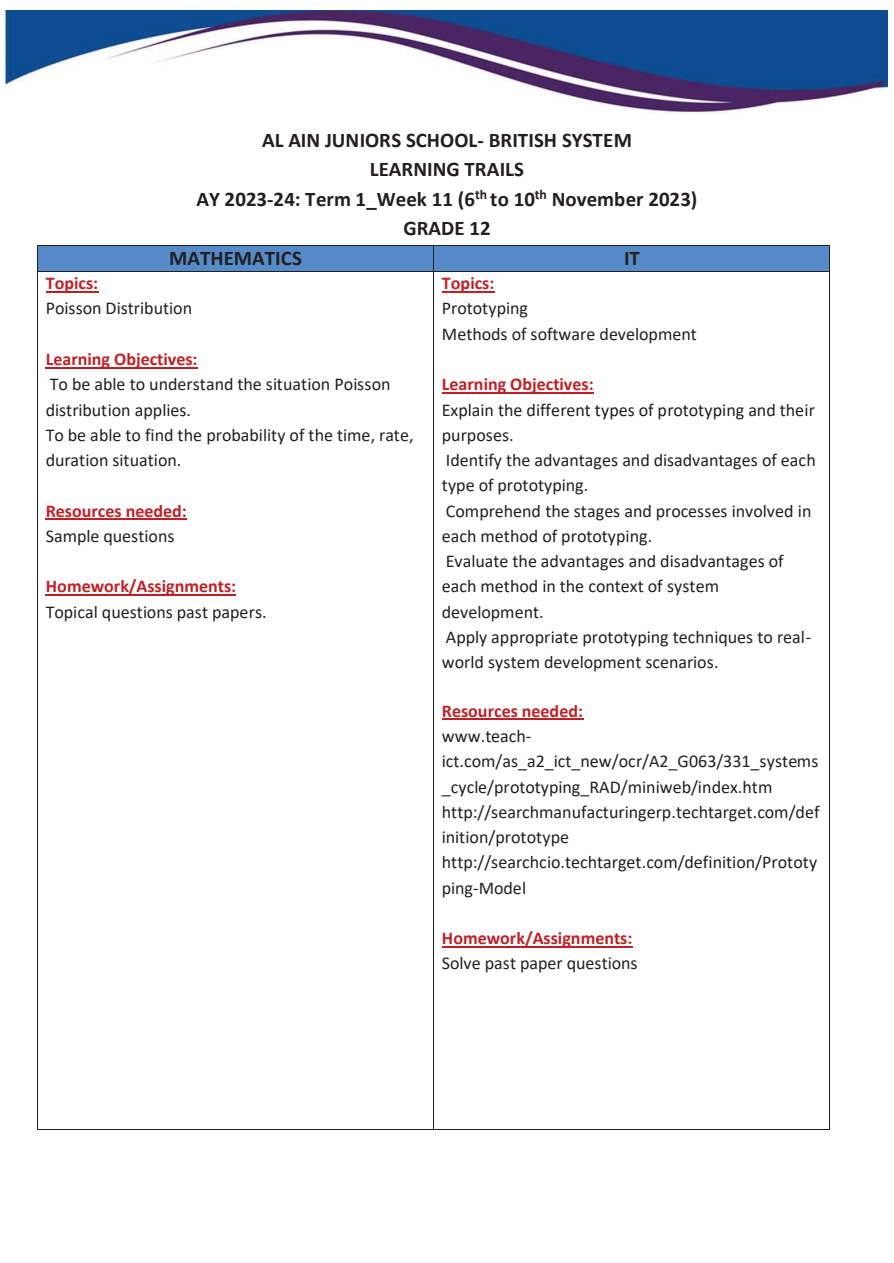
<style>
.page{position:relative;width:894px;height:1263px;background:#fff}
.page>*{position:absolute;margin:0;border:0;box-sizing:border-box;transform-origin:0 0}
.t1{font:700 20.85px "Calibri";color:#231f20}
.t2{font:18px/25.2px "Calibri";color:#231f20}
.t3{font:700 18px "Calibri";color:#c02025}
</style>
<div class="page">
<img style="left:4px;top:11px;width:882px;height:103px">
<div style="left:38px;top:246px;width:395px;height:25px;background:#558bc8"></div>
<div style="left:434px;top:246px;width:395px;height:25px;background:#558bc8"></div>
<hr style="left:38px;top:245px;width:395px;height:1px;background:#231f20">
<hr style="left:434px;top:245px;width:395px;height:1px;background:#231f20">
<hr style="left:46px;top:291px;width:52px;height:1px;background:#c02025">
<hr style="left:46px;top:367px;width:152px;height:1px;background:#c02025">
<hr style="left:46px;top:519px;width:141px;height:1px;background:#c02025">
<hr style="left:46px;top:595px;width:190px;height:1px;background:#c02025">
<hr style="left:442px;top:291px;width:52px;height:1px;background:#c02025">
<hr style="left:442px;top:393px;width:151px;height:1px;background:#c02025">
<hr style="left:442px;top:719px;width:141px;height:1px;background:#c02025">
<hr style="left:442px;top:946px;width:190px;height:1px;background:#c02025">
<svg style="left:37px;top:245px;width:1px;height:27px"></svg>
<hr style="left:38px;top:271px;width:395px;height:1px;background:#231f20">
<svg style="left:433px;top:245px;width:1px;height:27px"></svg>
<hr style="left:434px;top:271px;width:395px;height:1px;background:#231f20">
<svg style="left:829px;top:245px;width:1px;height:27px"></svg>
<hr style="left:37px;top:272px;width:1px;height:857px;background:#231f20">
<hr style="left:38px;top:1129px;width:395px;height:1px;background:#231f20">
<hr style="left:433px;top:272px;width:1px;height:857px;background:#231f20">
<hr style="left:434px;top:1129px;width:395px;height:1px;background:#231f20">
<hr style="left:829px;top:272px;width:1px;height:857px;background:#231f20">
<div style="left:225px;top:48px;width:141px;height:65px;background:#fff"></div>
<p class="t1" style="left:262px;top:125px;width:371px">AL AIN JUNIORS SCHOOL- BRITISH SYSTEM</p>
<p class="t1" style="left:370px;top:155px;width:156px">LEARNING TRAILS</p>
<p class="t1" style="left:196px;top:184px;width:502px">AY 2023-24: Term 1_Week 11 (6<sup>th</sup> to 10<sup>th</sup> November 2023)</p>
<p class="t1" style="left:403px;top:214px;width:89px">GRADE 12</p>
<p class="t1" style="left:169px;top:244px;width:134px">MATHEMATICS</p>
<p class="t1" style="left:623px;top:244px;width:17px">IT</p>
<p class="t3" style="left:46px;top:270px;width:54px">Topics:</p>
<p class="t2" style="left:46px;top:295px;width:148px">Poisson Distribution</p>
<p class="t3" style="left:46px;top:346px;width:153px">Learning Objectives:</p>
<p class="t2" style="left:46px;top:371px;width:369px">To be able to understand the situation Poisson distribution applies.<br>To be able to find the probability of the time, rate, duration situation.</p>
<p class="t3" style="left:46px;top:498px;width:142px">Resources needed:</p>
<p class="t2" style="left:46px;top:523px;width:130px">Sample questions</p>
<p class="t3" style="left:46px;top:574px;width:192px">Homework/Assignments:</p>
<p class="t2" style="left:46px;top:599px;width:222px">Topical questions past papers.</p>
<p class="t3" style="left:442px;top:270px;width:54px">Topics:</p>
<p class="t2" style="left:442px;top:295px;width:256px">Prototyping<br>Methods of software development</p>
<p class="t3" style="left:442px;top:372px;width:153px">Learning Objectives:</p>
<p class="t2" style="left:442px;top:396px;width:375px">Explain the different types of prototyping and their purposes.<br>Identify the advantages and disadvantages of each type of prototyping.<br>Comprehend the stages and processes involved in each method of prototyping.<br>Evaluate the advantages and disadvantages of each method in the context of system development.<br>Apply appropriate prototyping techniques to real&shy;world system development scenarios.</p>
<p class="t3" style="left:442px;top:698px;width:142px">Resources needed:</p>
<p class="t2" style="left:442px;top:723px;width:379px">www.teach&shy;ict.com/as_a2_ict_new/ocr/A2_G063/331_systems _cycle/prototyping_RAD/miniweb/index.htm http://searchmanufacturingerp.techtarget.com/def inition/prototype http://searchcio.techtarget.com/definition/Prototy ping-Model</p>
<p class="t3" style="left:442px;top:926px;width:192px">Homework/Assignments:</p>
<p class="t2" style="left:442px;top:950px;width:197px">Solve past paper questions</p>
</div>
